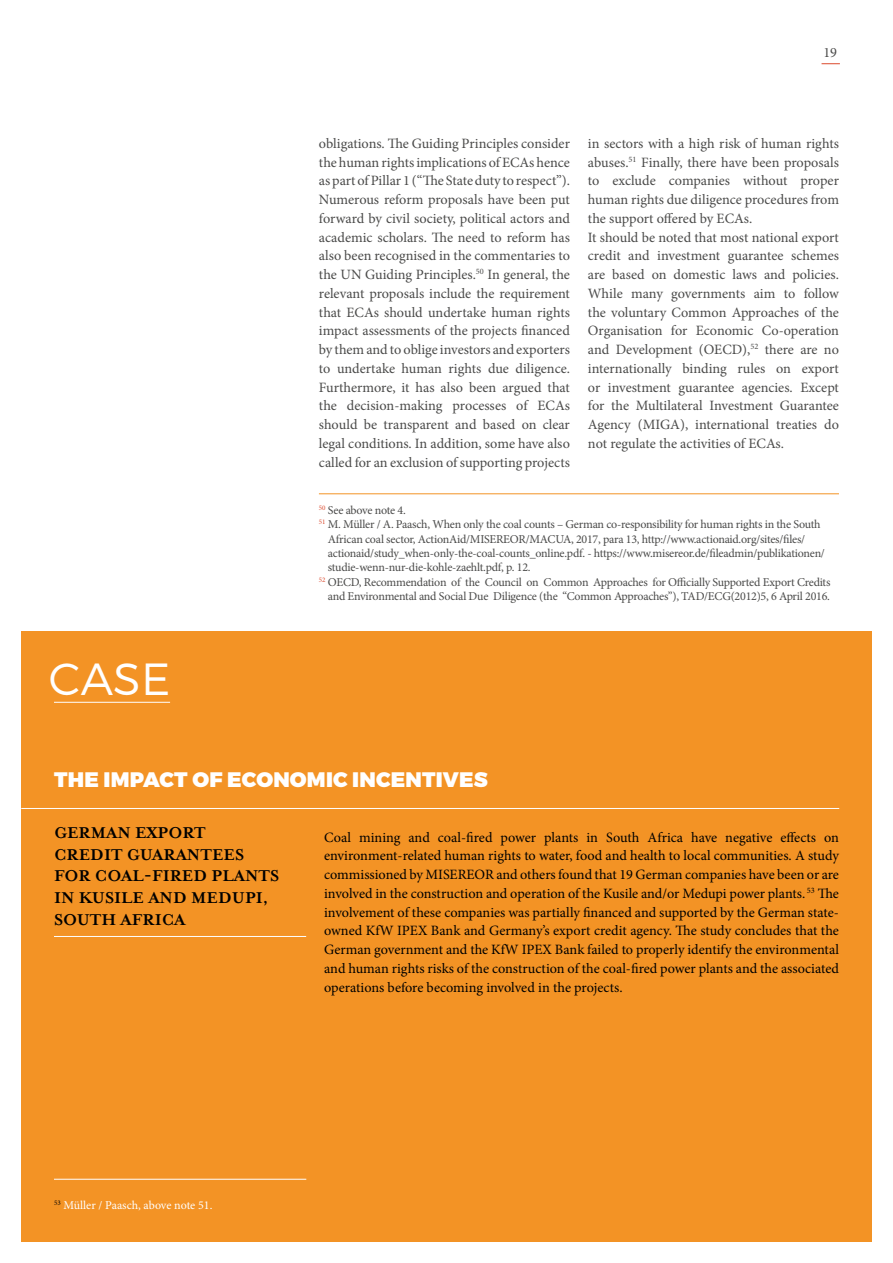
<style>
.page{position:relative;width:893px;height:1263px;background:#fff}
.page>*{position:absolute;margin:0;border:0;box-sizing:border-box;transform-origin:0 0}
.t1{font:300 45px "Montserrat";color:#fff}
.t2{font:900 21px "Montserrat";letter-spacing:.01em;color:#fff}
.t3{font:700 18px/21.6px "Mrs Eaves OT";color:#000}
.t4{font:14.25px/18.8px "Minion Pro";letter-spacing:-.005em;color:#4a4a49;text-align:justify}
.t5{font:14.25px/18.8px "Minion Pro";color:#000;text-align:justify}
.t6{font:12px "Minion Pro";letter-spacing:-.02em;color:#4a4a49}
.t7{font:12px "Minion Pro";letter-spacing:-.005em;color:#fff}
</style>
<div class="page">
<svg style="left:821px;top:63px;width:19px;height:1px"></svg>
<hr style="left:319px;top:493px;width:520px;height:1px;background:#f39325">
<div style="left:21px;top:631px;width:851px;height:611px;background:#f39325"></div>
<hr style="left:21px;top:808px;width:818px;height:1px;background:#fff">
<hr style="left:54px;top:936px;width:252px;height:1px;background:#fff">
<hr style="left:54px;top:1179px;width:252px;height:1px;background:#fff">
<hr style="left:54px;top:702px;width:116px;height:1px;background:#fff">
<p class="t4" style="left:823px;top:43px;width:15px">19</p>
<h1 class="t1" style="left:49px;top:651px;width:123px">CASE</h1>
<p class="t4" style="left:319px;top:134px;width:253px">obligations. The Guiding Principles consider the human rights implications of ECAs hence as part of Pillar 1 (“The State duty to respect”).<br>Numerous reform proposals have been put forward by civil society, political actors and academic scholars. The need to reform has also been recognised in the commentaries to the UN Guiding Principles.<sup>50</sup> In general, the relevant proposals include the requirement that ECAs should undertake human rights impact assessments of the projects financed by them and to oblige investors and exporters to undertake human rights due diligence.<br>Furthermore, it has also been argued that the decision-making processes of ECAs should be transparent and based on clear legal conditions. In addition, some have also called for an exclusion of supporting projects</p>
<p class="t4" style="left:588px;top:134px;width:253px;text-align:left">in sectors with a high risk of human rights abuses.<sup>51</sup> Finally, there have been proposals to exclude companies without proper human rights due diligence procedures from the support offered by ECAs.<br>It should be noted that most national export credit and investment guarantee schemes are based on domestic laws and policies.<br>While many governments aim to follow the voluntary Common Approaches of the Organisation for Economic Co-operation and Development (OECD),<sup>52</sup> there are no internationally binding rules on export or investment guarantee agencies. Except for the Multilateral Investment Guarantee Agency (MIGA), international treaties do not regulate the activities of ECAs.</p>
<p class="t6" style="left:319px;top:502px;width:88px"><sup>50</sup> See above note 4.</p>
<p class="t6" style="left:319px;top:516px;width:503px"><sup>51</sup> M. Müller / A. Paasch, When only the coal counts – German co-responsibility for human rights in the South</p>
<p class="t6" style="left:328px;top:531px;width:479px">African coal sector, ActionAid/MISEREOR/MACUA, 2017, para 13, http://www.actionaid.org/sites/files/</p>
<p class="t6" style="left:328px;top:545px;width:499px">actionaid/study_when-only-the-coal-counts_online.pdf. - https://www.misereor.de/fileadmin/publikationen/</p>
<p class="t6" style="left:328px;top:559px;width:204px">studie-wenn-nur-die-kohle-zaehlt.pdf, p. 12.</p>
<p class="t6" style="left:319px;top:574px;width:513px"><sup>52</sup> OECD, Recommendation of the Council on Common Approaches for Officially Supported Export Credits</p>
<p class="t6" style="left:328px;top:588px;width:504px">and Environmental and Social Due Diligence (the “Common Approaches”), TAD/ECG(2012)5, 6 April 2016.</p>
<h2 class="t2" style="left:54px;top:766px;width:435px">THE IMPACT OF ECONOMIC INCENTIVES</h2>
<p class="t3" style="left:54px;top:822px;width:227px">GERMAN EXPORT<br>CREDIT GUARANTEES<br>FOR COAL-FIRED PLANTS<br>IN KUSILE AND MEDUPI,<br>SOUTH AFRICA</p>
<p class="t5" style="left:324px;top:828px;width:516px">Coal mining and coal-fired power plants in South Africa have negative effects on environment-related human rights to water, food and health to local communities. A study commissioned by MISEREOR and others found that 19 German companies have been or are involved in the construction and operation of the Kusile and/or Medupi power plants. <sup>53</sup> The involvement of these companies was partially financed and supported by the German state&shy;owned KfW IPEX Bank and Germany’s export credit agency. The study concludes that the German government and the KfW IPEX Bank failed to properly identify the environmental and human rights risks of the construction of the coal-fired power plants and the associated operations before becoming involved in the projects.</p>
<p class="t7" style="left:54px;top:1197px;width:160px"><sup>53</sup> Müller / Paasch, above note 51.</p>
</div>
